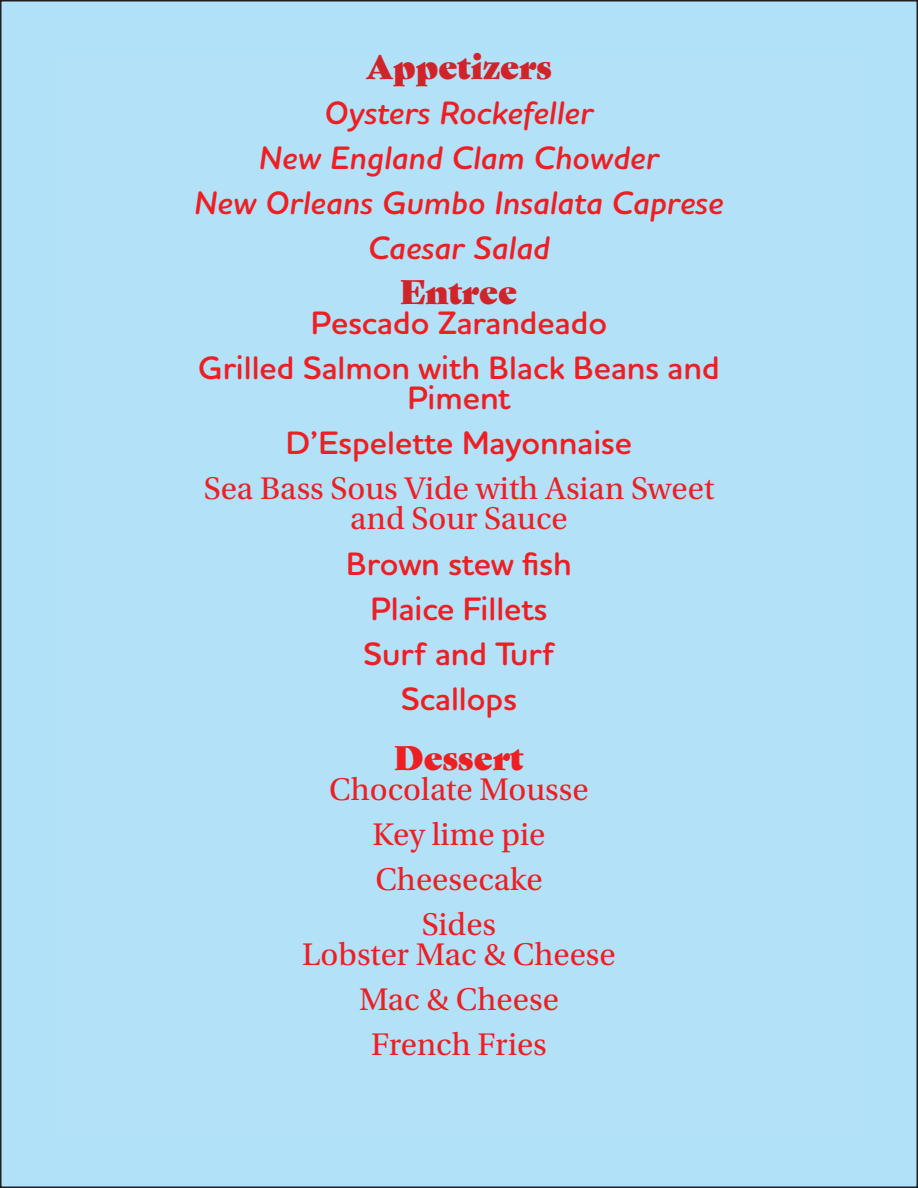
<style>
.page{position:relative;width:918px;height:1188px;background:#fff}
.page>*{position:absolute;margin:0;border:0;box-sizing:border-box;transform-origin:0 0}
.t1{font:600 33px/45px "Houschka Rounded";color:#ee1f23;text-align:center}
.t2{font:33px/45px "Utopia Std";color:#ee1f23;text-align:center}
.t3{font:italic 600 33px/45px "Houschka Rounded";color:#ee1f23;text-align:center}
.t4{font:33px "Gastromond";color:#d1232a}
.t5{font:33px "Gastromond";color:#ee1f23}
</style>
<div class="page">
<div style="left:1px;top:1px;width:916px;height:1186px;background:#b0e1f8"></div>
<p class="t4" style="left:366px;top:42px;width:187px">Appetizers</p>
<p class="t3" style="left:194px;top:90px;width:531px">Oysters Rockefeller<br>New England Clam Chowder<br>New Orleans Gumbo Insalata Caprese<br>Caesar Salad</p>
<p class="t4" style="left:401px;top:267px;width:118px">Entree</p>
<p class="t1" style="left:198px;top:300px;width:523px">Pescado Zarandeado<br>Grilled Salmon with Black Beans and</p>
<p class="t1" style="left:286px;top:375px;width:348px">Piment<br>D’Espelette Mayonnaise</p>
<p class="t2" style="left:204px;top:474px;width:512px;line-height:30px">Sea Bass Sous Vide with Asian Sweet and Sour Sauce</p>
<p class="t1" style="left:346px;top:540px;width:227px">Brown stew fish<br>Plaice Fillets<br>Surf and Turf<br>Scallops</p>
<p class="t5" style="left:395px;top:732px;width:130px">Dessert</p>
<p class="t2" style="left:329px;top:767px;width:261px">Chocolate Mousse<br>Key lime pie<br>Cheesecake<br>Sides</p>
<p class="t2" style="left:302px;top:932px;width:315px">Lobster Mac &amp; Cheese<br>Mac &amp; Cheese<br>French Fries</p>
</div>
